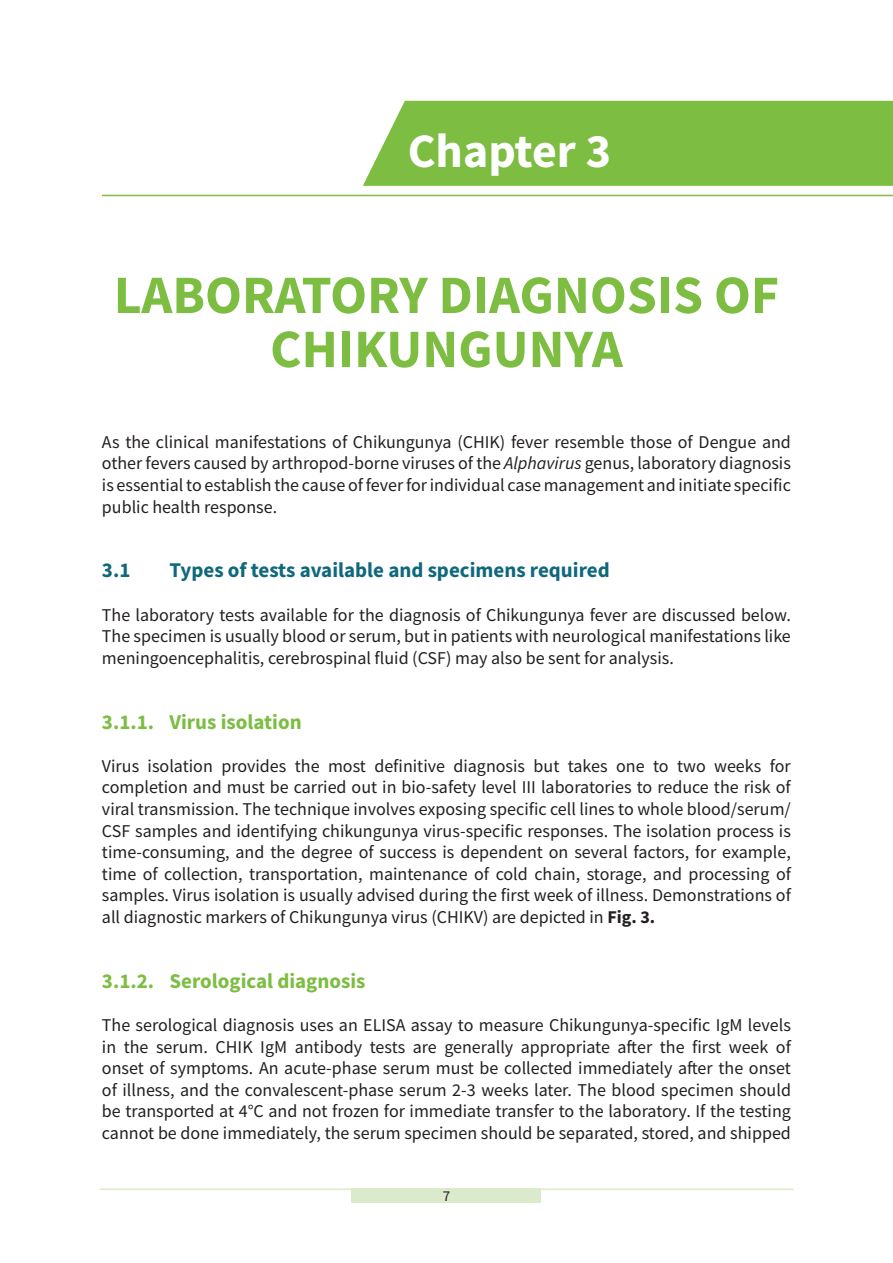
<style>
.page{position:relative;width:893px;height:1263px;background:#fff}
.page>*{position:absolute;margin:0;border:0;box-sizing:border-box;transform-origin:0 0}
.t1{font:700 54px/54px "Source Sans Pro";color:#7cbd42;text-align:center}
.t2{font:700 48px "Source Sans Pro";color:#fff}
.t3{font:700 21px "Source Sans Pro";color:#7cbd42}
.t4{font:700 21px "Source Sans Pro";color:#10687c}
.t5{font:18px/21.6px "Source Sans Pro";color:#231f20;text-align:justify}
.t6{font:15px "Source Sans Pro";color:#231f20}
.s1{font-style:italic}
.s2{font-weight:700}
</style>
<div class="page">
<div style="left:352px;top:1188px;width:189px;height:15px;background:#dbeaca"></div>
<hr style="left:99px;top:1188px;width:694px;height:2px;background:#dbeaca">
<hr style="left:102px;top:195px;width:791px;height:1px;background:#7cbd42">
<div style="left:363px;top:101px;width:530px;height:85px;background:#7cbd42"></div>
<p class="t2" style="left:408px;top:119px;width:205px">Chapter 3</p>
<p class="t1" style="left:114px;top:267px;width:667px">LABORATORY DIAGNOSIS OF<br>CHIKUNGUNYA</p>
<p class="t5" style="left:102px;top:431px;width:690px">As the clinical manifestations of Chikungunya (CHIK) fever resemble those of Dengue and other fevers caused by arthropod-borne viruses of the <span class="s1">Alphavirus</span> genus, laboratory diagnosis is essential to establish the cause of fever for individual case management and initiate specific public health response.</p>
<p class="t4" style="left:102px;top:556px;width:30px">3.1</p>
<p class="t4" style="left:169px;top:556px;width:442px">Types of tests available and specimens required</p>
<p class="t5" style="left:102px;top:604px;width:690px">The laboratory tests available for the diagnosis of Chikungunya fever are discussed below.<br>The specimen is usually blood or serum, but in patients with neurological manifestations like meningoencephalitis, cerebrospinal fluid (CSF) may also be sent for analysis.</p>
<p class="t3" style="left:102px;top:707px;width:201px">3.1.1. Virus isolation</p>
<p class="t5" style="left:102px;top:755px;width:691px">Virus isolation provides the most definitive diagnosis but takes one to two weeks for completion and must be carried out in bio-safety level III laboratories to reduce the risk of viral transmission. The technique involves exposing specific cell lines to whole blood/serum/ CSF samples and identifying chikungunya virus-specific responses. The isolation process is time-consuming, and the degree of success is dependent on several factors, for example, time of collection, transportation, maintenance of cold chain, storage, and processing of samples. Virus isolation is usually advised during the first week of illness. Demonstrations of all diagnostic markers of Chikungunya virus (CHIKV) are depicted in <span class="s2">Fig. 3.</span></p>
<p class="t3" style="left:102px;top:966px;width:265px">3.1.2. Serological diagnosis</p>
<p class="t5" style="left:102px;top:1014px;width:691px">The serological diagnosis uses an ELISA assay to measure Chikungunya-specific IgM levels in the serum. CHIK IgM antibody tests are generally appropriate after the first week of onset of symptoms. An acute-phase serum must be collected immediately after the onset of illness, and the convalescent-phase serum 2-3 weeks later. The blood specimen should be transported at 4°C and not frozen for immediate transfer to the laboratory. If the testing cannot be done immediately, the serum specimen should be separated, stored, and shipped</p>
<p class="t6" style="left:443px;top:1187px;width:9px">7</p>
</div>
